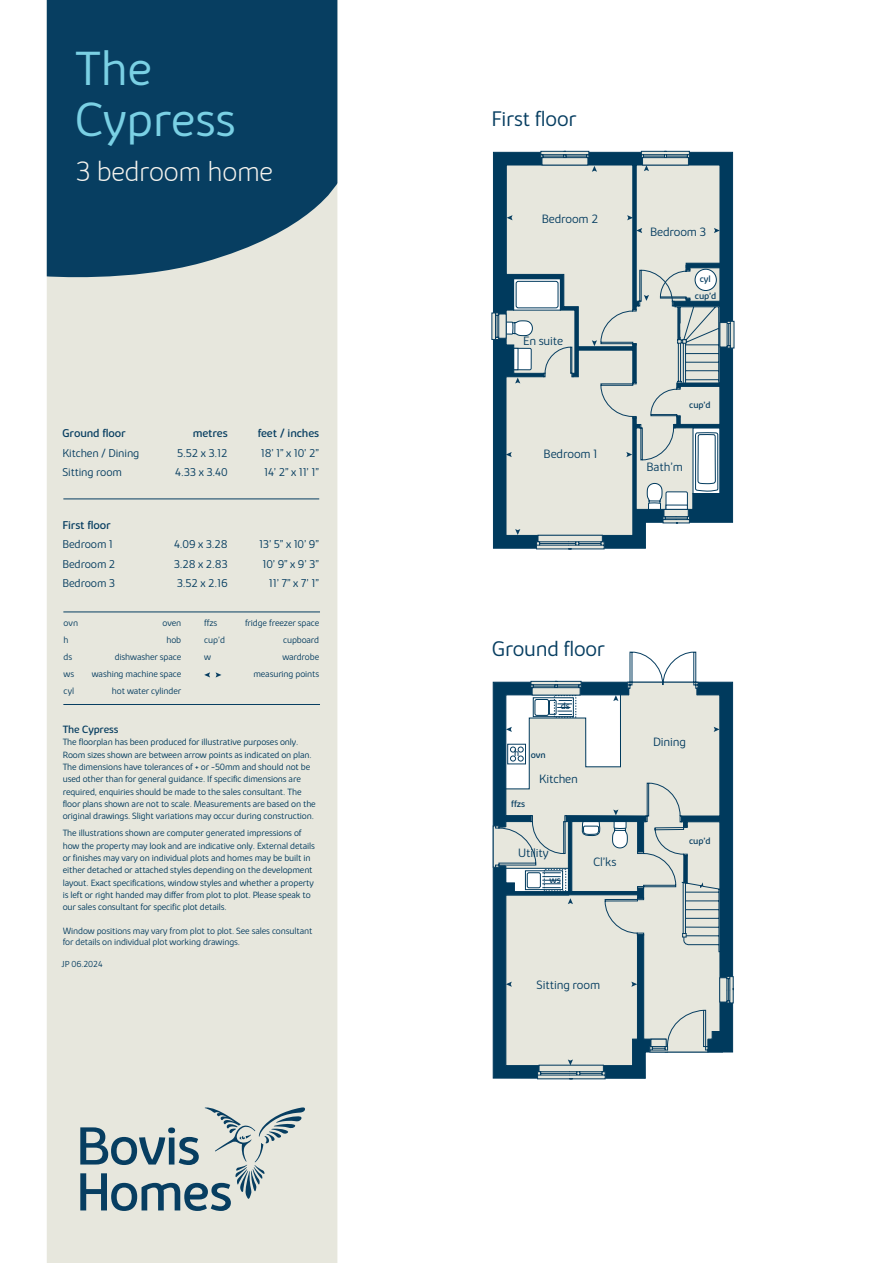
<style>
.page{position:relative;width:893px;height:1263px;background:#fff}
.page>*{position:absolute;margin:0;border:0;box-sizing:border-box;transform-origin:0 0}
.t1{font:300 49.5px/51px "Bovis Sans";color:#7ad0e4}
.t2{font:200 28.5px "Bovis Sans";letter-spacing:-.01em;color:#f4f3ee}
.t3{font:300 21.6px "Bovis Sans";letter-spacing:-.01em;color:#073e61}
.t4{font:300 12.3px "Bovis Sans";letter-spacing:-.01em;color:#073e61}
.t5{font:300 11.55px "Bovis Sans";letter-spacing:-.01em;color:#073e61}
.t6{font:11.55px "Bovis Sans";letter-spacing:-.01em;color:#073e61}
.t7{font:10.8px "Bovis Sans";letter-spacing:-.01em;color:#073e61}
.t8{font:300 9.3px/12.3px "Bovis Sans";letter-spacing:-.01em;color:#003a5d}
.t9{font:300 9.3px/17px "Bovis Sans";letter-spacing:-.01em;color:#073e61}
.t10{font:9.3px "Bovis Sans";letter-spacing:-.01em;color:#073e61}
.t11{font:300 9px "Bovis Sans";letter-spacing:-.01em;color:#073e61}
</style>
<div class="page">
<div style="left:47px;top:282px;width:290px;height:981px;background:#e7e7dd"></div>
<svg style="left:47px;top:0;width:290px;height:282px;background:#1b4d6c"></svg>
<svg style="left:493px;top:152px;width:240px;height:397px;background:#adbcbf"></svg>
<svg style="left:493px;top:682px;width:240px;height:397px;background:#b9c5c4"></svg>
<svg style="left:686px;top:263px;width:37px;height:2px"></svg>
<svg style="left:493px;top:825px;width:43px;height:43px;background:#c9d0cc"></svg>
<svg style="left:649px;top:1010px;width:60px;height:42px;background:#ccd2ce"></svg>
<svg style="left:719px;top:976px;width:15px;height:27px"></svg>
<svg style="left:491px;top:312px;width:42px;height:28px"></svg>
<svg style="left:627px;top:652px;width:71px;height:47px"></svg>
<svg style="left:536px;top:535px;width:69px;height:14px"></svg>
<svg style="left:714px;top:727px;width:6px;height:5px"></svg>
<svg style="left:613px;top:809px;width:5px;height:6px"></svg>
<svg style="left:500px;top:681px;width:121px;height:108px"></svg>
<svg style="left:631px;top:982px;width:6px;height:5px"></svg>
<svg style="left:537px;top:1059px;width:69px;height:20px"></svg>
<svg style="left:506px;top:982px;width:6px;height:5px"></svg>
<svg style="left:568px;top:898px;width:5px;height:6px"></svg>
<svg style="left:515px;top:529px;width:5px;height:6px"></svg>
<svg style="left:515px;top:377px;width:5px;height:6px"></svg>
<svg style="left:506px;top:452px;width:6px;height:5px"></svg>
<svg style="left:540px;top:151px;width:57px;height:21px"></svg>
<svg style="left:627px;top:215px;width:6px;height:5px"></svg>
<svg style="left:507px;top:215px;width:6px;height:5px"></svg>
<svg style="left:714px;top:228px;width:6px;height:5px"></svg>
<svg style="left:636px;top:228px;width:6px;height:5px"></svg>
<svg style="left:641px;top:151px;width:49px;height:20px"></svg>
<svg style="left:543px;top:265px;width:191px;height:258px;background:#bcc7c6"></svg>
<hr style="left:63px;top:612px;width:257px;height:1px;background:#073e61">
<hr style="left:63px;top:704px;width:257px;height:1px;background:#073e61">
<hr style="left:63px;top:499px;width:256px;height:1px;background:#073e61">
<svg style="left:204px;top:672px;width:6px;height:5px"></svg>
<svg style="left:216px;top:672px;width:5px;height:5px"></svg>
<div style="left:695px;top:269px;width:21px;height:21px;background:#fff;border-radius:50%"></div>
<div style="left:695px;top:269px;width:22px;height:22px;border:1px solid #003a5d;border-radius:50%"></div>
<svg style="left:76px;top:1106px;width:229px;height:105px;background:#b9c4c3"></svg>
<h1 class="t1" style="left:75px;top:42px;width:162px">The<br>Cypress</h1>
<h2 class="t2" style="left:75px;top:155px;width:199px">3 bedroom home</h2>
<p class="t6" style="left:62px;top:426px;width:65px">Ground floor</p>
<p class="t6" style="left:193px;top:426px;width:36px">metres</p>
<p class="t6" style="left:258px;top:426px;width:63px">feet / inches</p>
<p class="t5" style="left:62px;top:446px;width:78px">Kitchen / Dining</p>
<p class="t5" style="left:177px;top:446px;width:52px">5.52 x 3.12</p>
<p class="t5" style="left:261px;top:446px;width:60px">18’ 1” x 10’ 2”</p>
<p class="t5" style="left:62px;top:465px;width:61px">Sitting room</p>
<p class="t5" style="left:175px;top:465px;width:54px">4.33 x 3.40</p>
<p class="t5" style="left:264px;top:465px;width:56px">14’ 2” x 11’ 1”</p>
<p class="t6" style="left:62px;top:518px;width:50px">First floor</p>
<p class="t5" style="left:62px;top:538px;width:52px">Bedroom 1</p>
<p class="t5" style="left:174px;top:538px;width:55px">4.09 x 3.28</p>
<p class="t5" style="left:259px;top:538px;width:61px">13’ 5” x 10’ 9”</p>
<p class="t5" style="left:62px;top:557px;width:54px">Bedroom 2</p>
<p class="t5" style="left:174px;top:557px;width:55px">3.28 x 2.83</p>
<p class="t5" style="left:262px;top:557px;width:58px">10’ 9” x 9’ 3”</p>
<p class="t5" style="left:62px;top:576px;width:54px">Bedroom 3</p>
<p class="t5" style="left:177px;top:576px;width:52px">3.52 x 2.16</p>
<p class="t5" style="left:269px;top:576px;width:52px">11’ 7” x 7’ 1”</p>
<p class="t9" style="left:64px;top:614px;width:16px">ovn h ds ws cyl</p>
<p class="t9" style="left:245px;top:614px;width:76px;text-align:right">fridge freezer space cupboard wardrobe measuring points</p>
<p class="t7" style="left:63px;top:723px;width:57px">The Cypress</p>
<p class="t8" style="left:63px;top:736px;width:255px">The floorplan has been produced for illustrative purposes only.<br>Room sizes shown are between arrow points as indicated on plan.<br>The dimensions have tolerances of + or -50mm and should not be used other than for general guidance. If specific dimensions are required, enquiries should be made to the sales consultant. The floor plans shown are not to scale. Measurements are based on the original drawings. Slight variations may occur during construction.</p>
<p class="t8" style="left:63px;top:827px;width:254px">The illustrations shown are computer generated impressions of how the property may look and are indicative only. External details or finishes may vary on individual plots and homes may be built in either detached or attached styles depending on the development layout. Exact specifications, window styles and whether a property is left or right handed may differ from plot to plot. Please speak to our sales consultant for specific plot details.</p>
<p class="t9" style="left:63px;top:926px;width:251px;line-height:10.8px">Window positions may vary from plot to plot. See sales consultant for details on individual plot working drawings.</p>
<p class="t9" style="left:204px;top:614px;width:22px">ffzs cup’d w</p>
<p class="t9" style="left:92px;top:614px;width:91px;text-align:right">oven<br>hob<br>dishwasher space washing machine space hot water cylinder</p>
<p class="t11" style="left:62px;top:959px;width:42px">JP 06.2024</p>
<h3 class="t3" style="left:491px;top:106px;width:87px">First floor</h3>
<h3 class="t4" style="left:542px;top:212px;width:58px">Bedroom 2</h3>
<h3 class="t4" style="left:523px;top:334px;width:42px">En suite</h3>
<h3 class="t4" style="left:544px;top:447px;width:55px">Bedroom 1</h3>
<h3 class="t4" style="left:650px;top:224px;width:58px">Bedroom 3</h3>
<p class="t10" style="left:700px;top:273px;width:13px">cyl</p>
<p class="t10" style="left:695px;top:290px;width:23px">cup’d</p>
<p class="t10" style="left:689px;top:399px;width:23px">cup’d</p>
<h3 class="t4" style="left:646px;top:459px;width:38px">Bath’m</h3>
<h3 class="t3" style="left:492px;top:636px;width:114px">Ground floor</h3>
<p class="t10" style="left:561px;top:700px;width:11px">ds</p>
<p class="t10" style="left:514px;top:747px;width:7px">h</p>
<p class="t10" style="left:531px;top:749px;width:16px">ovn</p>
<h3 class="t4" style="left:539px;top:772px;width:40px">Kitchen</h3>
<p class="t10" style="left:511px;top:798px;width:15px">ffzs</p>
<h3 class="t4" style="left:518px;top:845px;width:32px">Utility</h3>
<p class="t10" style="left:550px;top:874px;width:13px">ws</p>
<h3 class="t4" style="left:593px;top:855px;width:24px">Cl’ks</h3>
<h3 class="t4" style="left:653px;top:734px;width:34px">Dining</h3>
<p class="t10" style="left:689px;top:835px;width:23px">cup’d</p>
<h3 class="t4" style="left:537px;top:977px;width:65px">Sitting room</h3>
</div>
